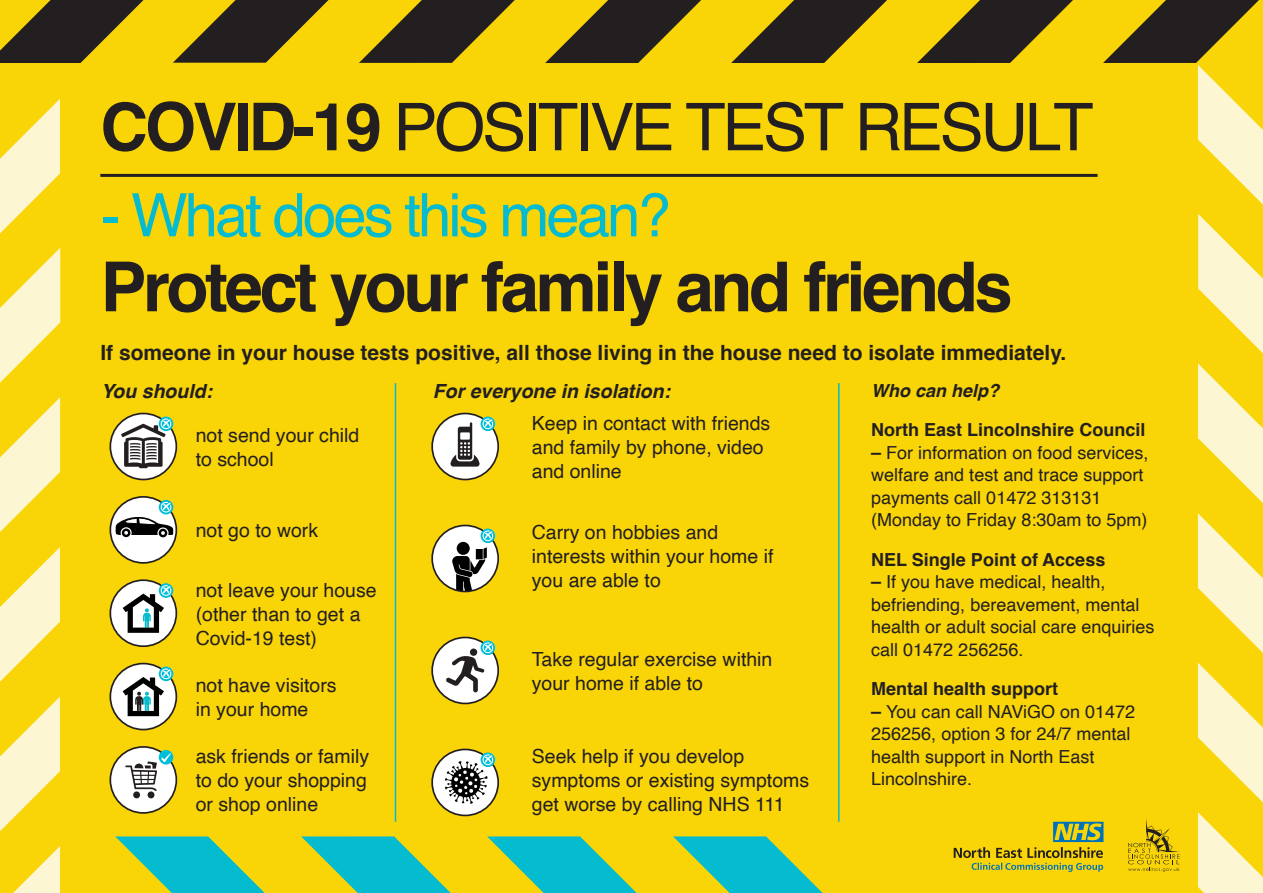
<style>
.page{position:relative;width:1263px;height:893px;background:#f9d508}
.page>*{position:absolute;margin:0;border:0;box-sizing:border-box;transform-origin:0 0}
.t1{font:700 69px "Helvetica";letter-spacing:-.05em;color:#231f20}
.t2{font:66px "Helvetica";letter-spacing:-.05em;color:#231f20}
.t3{font:60px "Helvetica";letter-spacing:-.05em;color:#05bbcf}
.t4{font:700 21px "Helvetica";color:#231f20}
.t5{font:19.5px/24px "Helvetica";color:#231f20}
.t6{font:italic 700 19.5px "Helvetica";color:#231f20}
.t7{font:18px/22.5px "Helvetica";color:#231f20}
.t8{font:700 18px "Helvetica";color:#231f20}
.t9{font:italic 700 18px "Helvetica";color:#231f20}
.s1{font-weight:700}
</style>
<div class="page">
<svg style="left:545px;top:0;width:156px;height:63px"></svg>
<svg style="left:731px;top:0;width:156px;height:63px"></svg>
<svg style="left:917px;top:0;width:156px;height:63px"></svg>
<svg style="left:359px;top:0;width:156px;height:63px"></svg>
<svg style="left:173px;top:0;width:155px;height:63px"></svg>
<svg style="left:0;top:0;width:144px;height:63px"></svg>
<svg style="left:1198px;top:513px;width:65px;height:140px"></svg>
<svg style="left:1198px;top:663px;width:65px;height:139px"></svg>
<svg style="left:1198px;top:812px;width:65px;height:81px"></svg>
<svg style="left:1198px;top:363px;width:65px;height:140px"></svg>
<svg style="left:1198px;top:214px;width:65px;height:139px"></svg>
<svg style="left:1103px;top:0;width:160px;height:205px"></svg>
<svg style="left:673px;top:836px;width:150px;height:57px"></svg>
<svg style="left:115px;top:836px;width:150px;height:57px"></svg>
<svg style="left:301px;top:836px;width:150px;height:57px"></svg>
<svg style="left:487px;top:836px;width:150px;height:57px"></svg>
<svg style="left:0;top:547px;width:60px;height:135px"></svg>
<svg style="left:0;top:696px;width:60px;height:135px"></svg>
<svg style="left:13px;top:846px;width:47px;height:47px"></svg>
<svg style="left:0;top:397px;width:60px;height:135px"></svg>
<svg style="left:0;top:248px;width:60px;height:135px"></svg>
<svg style="left:0;top:99px;width:60px;height:134px"></svg>
<hr style="left:100px;top:174px;width:997px;height:3px;background:#231f20">
<svg style="left:1128px;top:819px;width:52px;height:53px"></svg>
<svg style="left:954px;top:822px;width:149px;height:50px"></svg>
<svg style="left:110px;top:413px;width:66px;height:66px"></svg>
<div style="left:109px;top:413px;width:68px;height:67px;border:2px solid #231f20;border-radius:50%"></div>
<svg style="left:159px;top:417px;width:14px;height:14px"></svg>
<svg style="left:121px;top:418px;width:50px;height:50px;background:#a6acac"></svg>
<div style="left:432px;top:413px;width:66px;height:66px;background:#fff;border-radius:50%"></div>
<div style="left:431px;top:413px;width:68px;height:67px;border:2px solid #231f20;border-radius:50%"></div>
<svg style="left:481px;top:417px;width:14px;height:14px"></svg>
<div style="left:110px;top:497px;width:66px;height:66px;background:#fff;border-radius:50%"></div>
<div style="left:109px;top:496px;width:68px;height:68px;border:2px solid #231f20;border-radius:50%"></div>
<svg style="left:159px;top:500px;width:14px;height:14px"></svg>
<svg style="left:115px;top:502px;width:58px;height:36px"></svg>
<div style="left:432px;top:525px;width:66px;height:66px;background:#fff;border-radius:50%"></div>
<div style="left:457px;top:542px;width:13px;height:13px;background:#000;border-radius:50%"></div>
<svg style="left:452px;top:547px;width:35px;height:44px"></svg>
<div style="left:431px;top:525px;width:68px;height:67px;border:2px solid #231f20;border-radius:50%"></div>
<svg style="left:481px;top:528px;width:14px;height:15px"></svg>
<svg style="left:482px;top:530px;width:11px;height:11px"></svg>
<div style="left:110px;top:580px;width:66px;height:66px;background:#fff;border-radius:50%"></div>
<div style="left:109px;top:579px;width:68px;height:68px;border:2px solid #231f20;border-radius:50%"></div>
<svg style="left:159px;top:583px;width:14px;height:15px"></svg>
<svg style="left:123px;top:585px;width:48px;height:48px"></svg>
<div style="left:432px;top:637px;width:66px;height:66px;background:#fff;border-radius:50%"></div>
<div style="left:431px;top:637px;width:68px;height:67px;border:2px solid #231f20;border-radius:50%"></div>
<svg style="left:481px;top:640px;width:14px;height:15px"></svg>
<div style="left:110px;top:664px;width:66px;height:65px;background:#fff;border-radius:50%"></div>
<div style="left:109px;top:663px;width:68px;height:67px;border:2px solid #231f20;border-radius:50%"></div>
<svg style="left:159px;top:667px;width:14px;height:14px"></svg>
<svg style="left:123px;top:668px;width:48px;height:48px"></svg>
<div style="left:432px;top:749px;width:66px;height:66px;background:#fff;border-radius:50%"></div>
<div style="left:431px;top:749px;width:68px;height:67px;border:2px solid #231f20;border-radius:50%"></div>
<svg style="left:481px;top:752px;width:14px;height:15px"></svg>
<div style="left:110px;top:747px;width:66px;height:66px;background:#fff;border-radius:50%"></div>
<div style="left:109px;top:746px;width:68px;height:68px;border:2px solid #231f20;border-radius:50%"></div>
<div style="left:159px;top:750px;width:14px;height:14px;background:#00bed7;border-radius:50%"></div>
<hr style="left:395px;top:383px;width:1px;height:439px;background:#05bbcf">
<hr style="left:838px;top:383px;width:1px;height:439px;background:#05bbcf">
<svg style="left:125px;top:753px;width:47px;height:45px"></svg>
<svg style="left:450px;top:418px;width:43px;height:49px"></svg>
<svg style="left:446px;top:642px;width:47px;height:50px"></svg>
<div style="left:470px;top:648px;width:7px;height:8px;background:#231f20;border-radius:50%"></div>
<svg style="left:445px;top:754px;width:48px;height:50px"></svg>
<p class="t2" style="left:100px;top:76px;width:995px"><span class="s1">COVID-19</span> POSITIVE TEST RESULT</p>
<p class="t3" style="left:100px;top:169px;width:572px">- What does this mean?</p>
<p class="t1" style="left:100px;top:231px;width:914px">Protect your family and friends</p>
<p class="t4" style="left:100px;top:336px;width:967px">If someone in your house tests positive, all those living in the house need to isolate immediately.</p>
<p class="t6" style="left:101px;top:375px;width:113px">You should:</p>
<p class="t6" style="left:433px;top:375px;width:239px">For everyone in isolation:</p>
<p class="t9" style="left:871px;top:375px;width:130px">Who can help?</p>
<p class="t8" style="left:871px;top:415px;width:276px">North East Lincolnshire Council</p>
<p class="t7" style="left:871px;top:442px;width:279px"><span class="s1">–</span> For information on food services, welfare and test and trace support payments call 01472 313131 (Monday to Friday 8:30am to 5pm)</p>
<p class="t8" style="left:871px;top:545px;width:236px">NEL Single Point of Access</p>
<p class="t7" style="left:871px;top:571px;width:285px"><span class="s1">–</span> If you have medical, health, befriending, bereavement, mental health or adult social care enquiries call 01472 256256.</p>
<p class="t8" style="left:871px;top:674px;width:189px">Mental health support</p>
<p class="t7" style="left:871px;top:701px;width:265px"><span class="s1">–</span> You can call NAViGO on 01472<br>256256, option 3 for 24/7 mental health support in North East<br>Lincolnshire.</p>
<p class="t5" style="left:532px;top:412px;width:240px">Keep in contact with friends and family by phone, video and online</p>
<p class="t5" style="left:196px;top:424px;width:165px">not send your child to school</p>
<p class="t5" style="left:196px;top:519px;width:124px">not go to work</p>
<p class="t5" style="left:532px;top:521px;width:243px">Carry on hobbies and interests within your home if you are able to</p>
<p class="t5" style="left:196px;top:578px;width:183px">not leave your house (other than to get a<br>Covid-19 test)</p>
<p class="t5" style="left:532px;top:647px;width:242px">Take regular exercise within your home if able to</p>
<p class="t5" style="left:196px;top:674px;width:142px">not have visitors in your home</p>
<p class="t5" style="left:532px;top:745px;width:279px">Seek help if you develop symptoms or existing symptoms get worse by calling NHS 111</p>
<p class="t5" style="left:196px;top:745px;width:175px;text-align:justify">ask friends or family to do your shopping or shop online</p>
</div>
